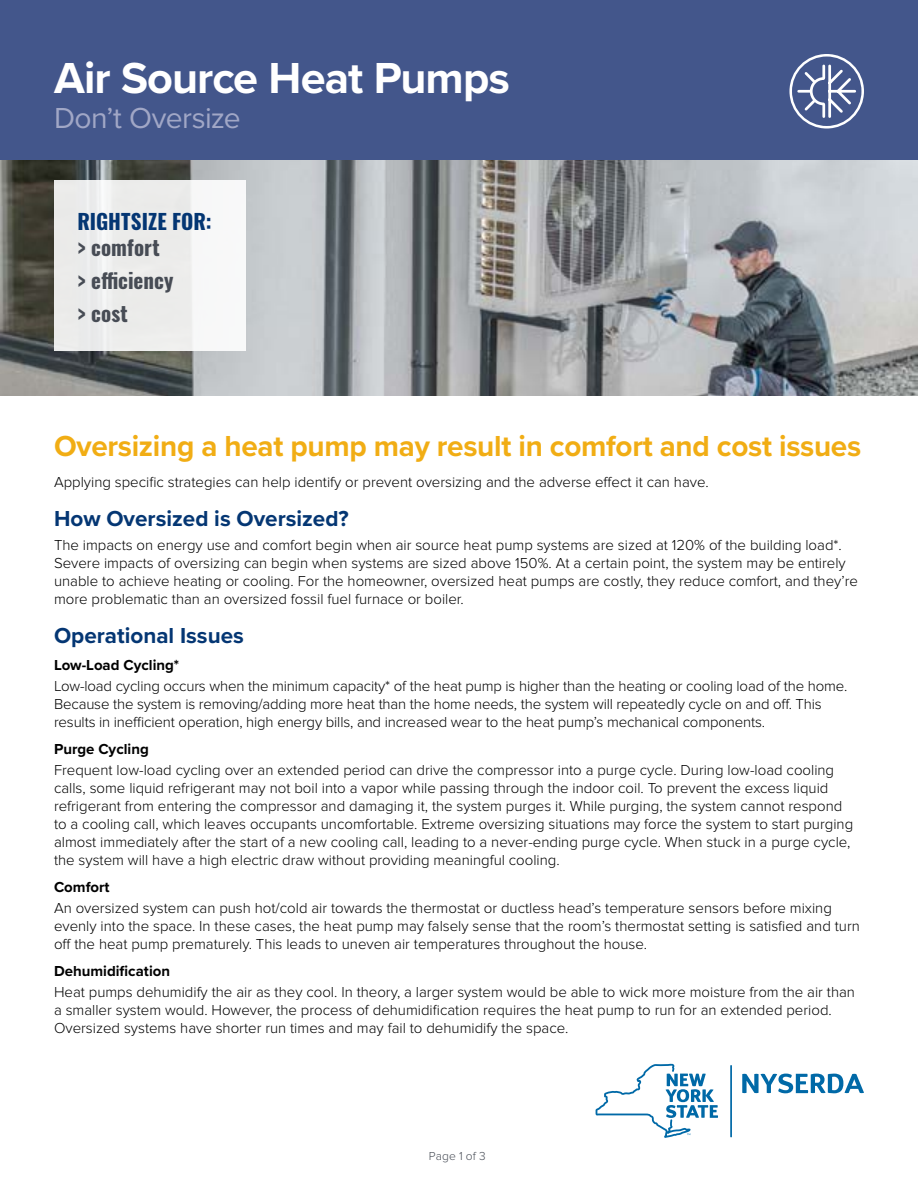
<style>
.page{position:relative;width:918px;height:1188px;background:#fff}
.page>*{position:absolute;margin:0;border:0;box-sizing:border-box;transform-origin:0 0}
.t1{font:700 45px "Proxima Nova";letter-spacing:-.02em;color:#fff}
.t2{font:700 30px "Proxima Nova";letter-spacing:-.01em;color:#f1ad14}
.t3{font:30px "Proxima Nova";letter-spacing:-.015em;color:#a1a7c6}
.t4{font:700 22.5px "Proxima Nova";color:#043673}
.t5{font:700 21px/25.5px "Oswald";letter-spacing:.005em;color:#043673}
.t6{font:700 21px/33px "Oswald";color:#474c55}
.t7{font:300 15px/18px "Proxima Nova";color:#000}
.t8{font:700 15px "Proxima Nova";color:#000}
.t9{font:300 12px "Proxima Nova";letter-spacing:.015em;color:#474c55}
.s1{color:#474c55}
</style>
<div class="page">
<img style="left:1px;top:160px;width:917px;height:236px">
<div style="left:54px;top:180px;width:192px;height:171px;background:linear-gradient(to right,#e8e8e7,#f6f7f7)"></div>
<div style="left:0;top:0;width:918px;height:160px;background:#43568b"></div>
<svg style="left:789px;top:54px;width:75px;height:75px"></svg>
<svg style="left:596px;top:1064px;width:122px;height:74px"></svg>
<svg style="left:742px;top:1074px;width:122px;height:19px"></svg>
<hr style="left:730px;top:1065px;width:2px;height:72px;background:#0069a7">
<p class="t1" style="left:54px;top:44px;width:458px">Air Source Heat Pumps</p>
<p class="t3" style="left:54px;top:95px;width:188px">Don’t Oversize</p>
<p class="t5" style="left:77px;top:210px;width:136px">RIGHTSIZE FOR: <span class="s1">&gt; comfort</span></p>
<p class="t6" style="left:77px;top:264px;width:97px">&gt; efficiency &gt; cost</p>
<h2 class="t2" style="left:54px;top:423px;width:809px">Oversizing a heat pump may result in comfort and cost issues</h2>
<p class="t7" style="left:54px;top:473px;width:656px">Applying specifc strategies can help identify or prevent oversizing and the adverse efect it can have.</p>
<h3 class="t4" style="left:54px;top:502px;width:296px">How Oversized is Oversized?</h3>
<p class="t7" style="left:54px;top:536px;width:806px">The impacts on energy use and comfort begin when air source heat pump systems are sized at 120% of the building load*.<br>Severe impacts of oversizing can begin when systems are sized above 150%. At a certain point, the system may be entirely unable to achieve heating or cooling. For the homeowner, oversized heat pumps are costly, they reduce comfort, and they’re more problematic than an oversized fossil fuel furnace or boiler.</p>
<h3 class="t4" style="left:54px;top:619px;width:191px">Operational Issues</h3>
<h5 class="t8" style="left:54px;top:654px;width:127px">Low-Load Cycling*</h5>
<p class="t7" style="left:54px;top:677px;width:795px">Low-load cycling occurs when the minimum capacity* of the heat pump is higher than the heating or cooling load of the home.<br>Because the system is removing/adding more heat than the home needs, the system will repeatedly cycle on and of. This results in inefcient operation, high energy bills, and increased wear to the heat pump’s mechanical components.</p>
<h5 class="t8" style="left:54px;top:738px;width:96px">Purge Cycling</h5>
<p class="t7" style="left:54px;top:761px;width:801px">Frequent low-load cycling over an extended period can drive the compressor into a purge cycle. During low-load cooling calls, some liquid refrigerant may not boil into a vapor while passing through the indoor coil. To prevent the excess liquid refrigerant from entering the compressor and damaging it, the system purges it. While purging, the system cannot respond to a cooling call, which leaves occupants uncomfortable. Extreme oversizing situations may force the system to start purging almost immediately after the start of a new cooling call, leading to a never-ending purge cycle. When stuck in a purge cycle, the system will have a high electric draw without providing meaningful cooling.</p>
<p class="t8" style="left:54px;top:876px;width:57px">Comfort</p>
<p class="t7" style="left:54px;top:899px;width:807px">An oversized system can push hot/cold air towards the thermostat or ductless head’s temperature sensors before mixing evenly into the space. In these cases, the heat pump may falsely sense that the room’s thermostat setting is satisfed and turn of the heat pump prematurely. This leads to uneven air temperatures throughout the house.</p>
<p class="t8" style="left:54px;top:960px;width:118px">Dehumidifcation</p>
<p class="t7" style="left:54px;top:983px;width:803px">Heat pumps dehumidify the air as they cool. In theory, a larger system would be able to wick more moisture from the air than a smaller system would. However, the process of dehumidifcation requires the heat pump to run for an extended period.<br>Oversized systems have shorter run times and may fail to dehumidify the space.</p>
<p class="t9" style="left:429px;top:1149px;width:58px">Page 1 of 3</p>
</div>
